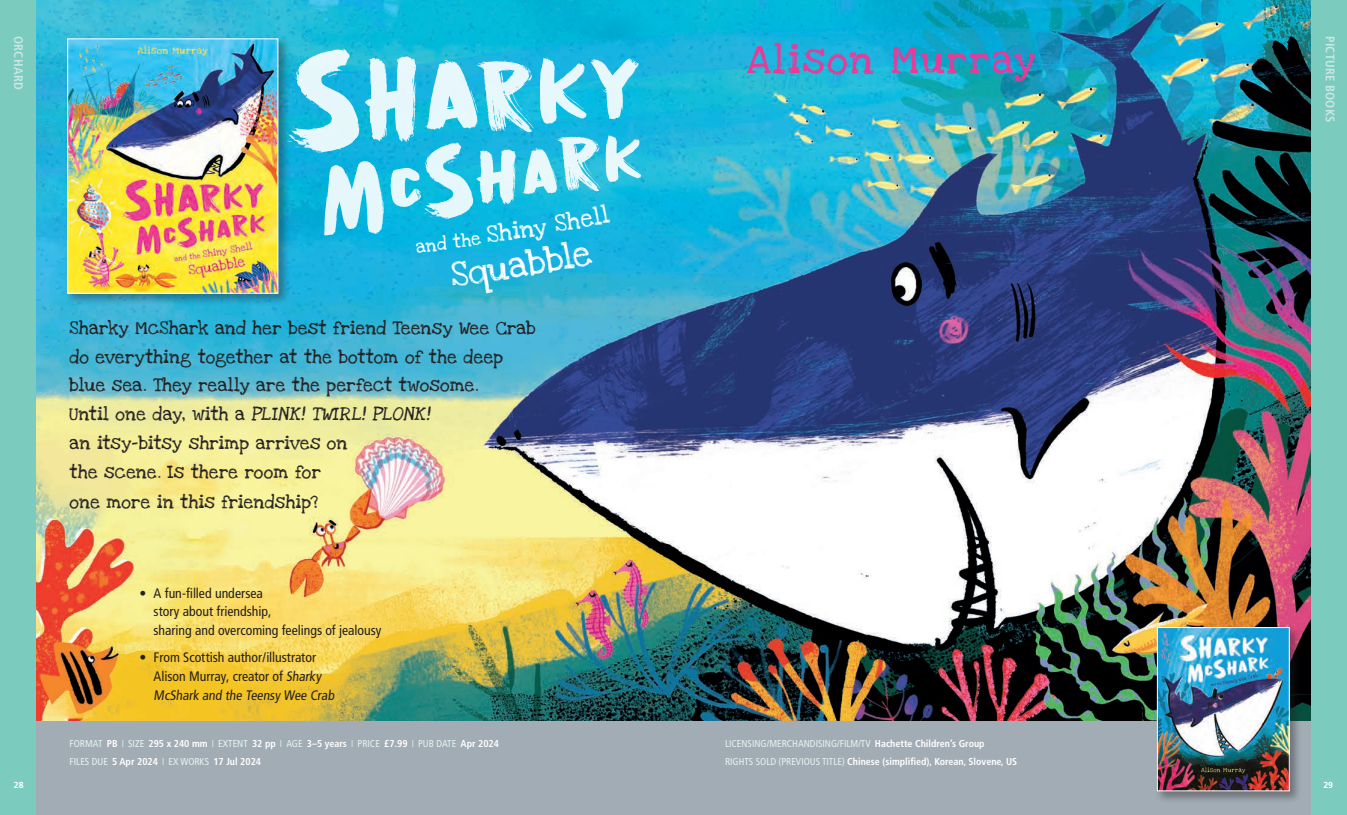
<style>
.page{position:relative;width:1347px;height:815px;background:#fff}
.page>*{position:absolute;margin:0;border:0;box-sizing:border-box;transform-origin:0 0}
.t1{font:30px "Love Ya Like A Sister";letter-spacing:.075em;color:#ed3896}
.t2{font:18.12px "Love Ya Like A Sister";color:#fff}
.t3{font:13.75px/28.8px "Love Ya Like A Sister";letter-spacing:.015em;color:#231f20}
.t4{font:condensed 13.75px/18.8px "Frutiger";color:#231f20}
.t5{font:13.5px "Love Ya Like A Sister";color:#fff}
.t6{font:700 condensed 12.5px "Frutiger";letter-spacing:.02em;color:#cae7e2}
.t7{font:700 condensed 10px/17.5px "Frutiger";color:#fff}
.t8{font:700 8.75px "Frutiger";color:#fff}
.s1{font-weight:400;color:#e3f3f0}
.s2{font-weight:300;font-stretch:normal;color:#e3f3f0}
</style>
<div class="page">
<img style="left:36px;top:0;width:1275px;height:721px">
<div style="left:0;top:721px;width:1346px;height:94px;background:#a2acb5"></div>
<div style="left:0;top:0;width:36px;height:815px;background:#7bcbbf"></div>
<div style="left:1311px;top:0;width:35px;height:815px;background:#7bcbbf"></div>
<div style="left:65px;top:36px;width:226px;height:270px;background:#231f20;opacity:.4"></div>
<img style="left:69px;top:41px;width:207px;height:251px">
<div style="left:67px;top:39px;width:211px;height:255px;border:1px solid #fff"></div>
<div style="left:1154px;top:624px;width:148px;height:180px;background:#231f20;opacity:.4"></div>
<img style="left:1159px;top:629px;width:128px;height:160px">
<div style="left:1157px;top:627px;width:132px;height:164px;border:1px solid #fff"></div>
<svg style="left:449px;top:241px;width:144px;height:55px;background:#1bb2da"></svg>
<svg style="left:416px;top:242px;width:10px;height:11px"></svg>
<svg style="left:287px;top:49px;width:354px;height:186px;background:#5dcde8"></svg>
<p class="t6" style="left:26px;top:36px;width:55px;rotate:90deg">ORCHARD</p>
<h1 class="t1" style="left:747px;top:35px;width:290px">Alison Murray</h1>
<p class="t8" style="left:14px;top:780px;width:11px">28</p>
<p class="t5" style="left:424px;top:235px;width:57px;rotate:-8deg">nd the</p>
<h2 class="t2" style="left:484px;top:220px;width:62px;rotate:-9deg">Shiny</h2>
<p class="t3" style="left:70px;top:314px;width:468px">Sharky McShark and her best friend Teensy Wee Crab do everything together at the bottom of the deep blue sea. They really are the perfect twosome.<br>Until one day, with a PLINK! TWIRL! PLONK!<br>an itsy-bitsy shrimp arrives on<br>the scene. Is there room for</p>
<p class="t3" style="left:70px;top:488px;width:250px">one more in this friendship?</p>
<p class="t4" style="left:154px;top:584px;width:229px;text-indent:-14px">• A fun-filled undersea<br>story about friendship,<br>sharing and overcoming feelings of jealousy</p>
<p class="t4" style="left:154px;top:648px;width:184px;text-indent:-14px">• From Scottish author/illustrator<br>Alison Murray, creator of Sharky<br>McShark and the Teensy Wee Crab</p>
<p class="t7" style="left:70px;top:735px;width:431px"><span class="s1">FORMAT</span> PB <span class="s2">I</span> <span class="s1">SIZE</span> 295 x 240 mm <span class="s2">I</span> <span class="s1">EXTENT</span> 32 pp <span class="s2">I</span> <span class="s1">AGE</span> 3–5 years <span class="s2">I</span> <span class="s1">PRICE</span> £7.99 <span class="s2">I</span> <span class="s1">PUB DATE</span> Apr 2024<br><span class="s1">FILES DUE</span> 5 Apr 2024 <span class="s2">I</span> <span class="s1">EX WORKS</span> 17 Jul 2024</p>
<p class="t7" style="left:725px;top:735px;width:294px"><span class="s1">LICENSING/MERCHANDISING/FILM/TV</span> Hachette Children’s Group<br><span class="s1">RIGHTS SOLD (PREVIOUS TITLE)</span> Chinese (simplified), Korean, Slovene, US</p>
<p class="t6" style="left:1337px;top:36px;width:88px;rotate:90deg">PICTURE BOOKS</p>
<p class="t8" style="left:1323px;top:780px;width:11px">29</p>
</div>
